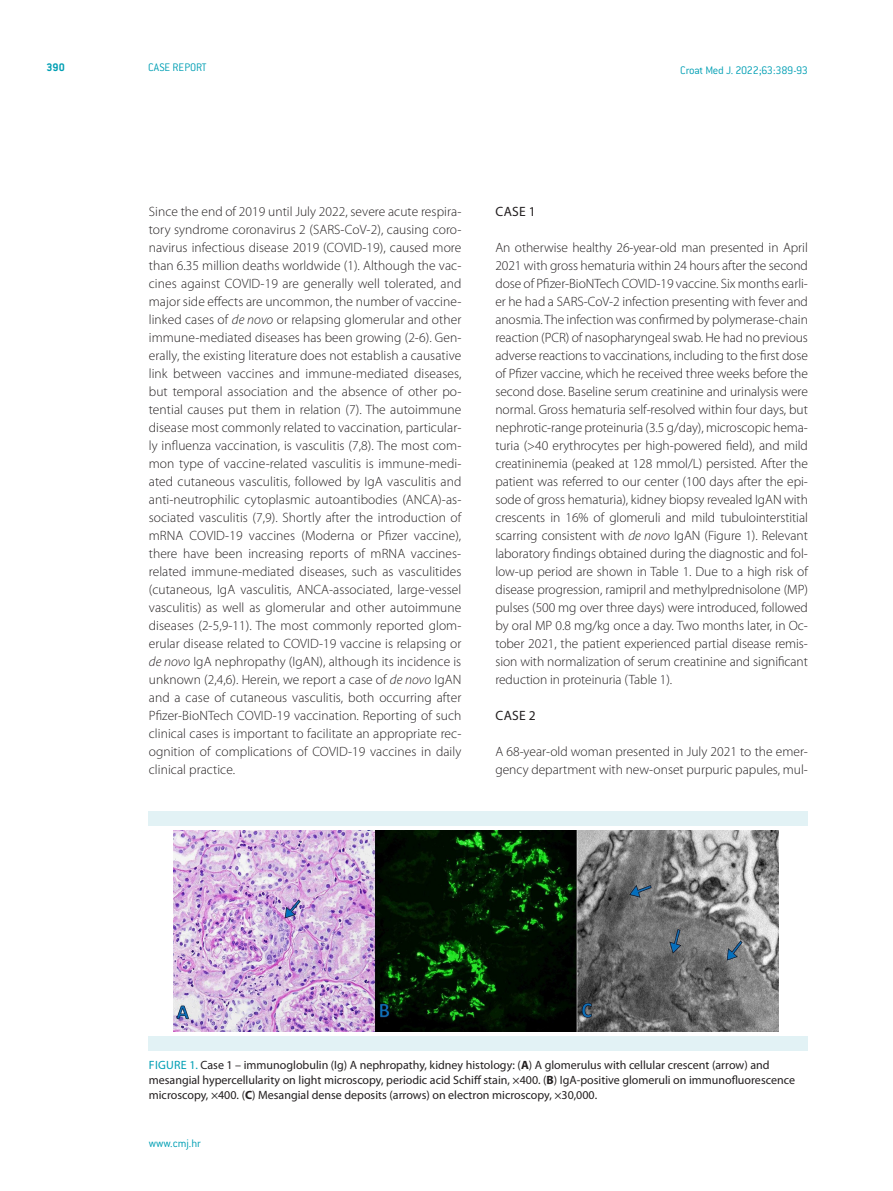
<style>
.page{position:relative;width:893px;height:1191px;background:#fff}
.page>*{position:absolute;margin:0;border:0;box-sizing:border-box;transform-origin:0 0}
.CMJ_-__body{font:300 13.5px/18px "Myriad Pro";color:#231f20;text-align:justify}
.CMJ_-_N2{font:13.5px "Myriad Pro";letter-spacing:.02em;color:#231f20}
.CMJ_-_table_title_he{font:12px/15px "Myriad Pro";color:#231f20}
.H_desni_-_ref{font:300 12px "ITC Conduit LTCE";letter-spacing:-.02em;color:#009fb4}
.H_lijevi_-_pubtype{font:300 12px "ITC Conduit LTCE";color:#009fb4}
.www_cmj_hr_na_master{font:300 12px "ITC Conduit LTCE";color:#009fb4}
.paginacija_lijevo{font:700 12px "ITC Conduit LTCE";color:#009fb4}
.s1{font-style:italic}
.s2{color:#009fb4}
.s3{font-weight:700}
</style>
<div class="page">
<img style="left:173px;top:831px;width:606px;height:200px">
<div style="left:149px;top:1035px;width:659px;height:15px;background:#e2f2f5"></div>
<div style="left:149px;top:811px;width:659px;height:15px;background:#e2f2f5"></div>
<p class="paginacija_lijevo" style="left:47px;top:60px;width:20px">390</p>
<p class="H_lijevi_-_pubtype" style="left:148px;top:61px;width:60px">CASE REPORT</p>
<p class="H_desni_-_ref" style="left:680px;top:63px;width:129px">Croat Med J. 2022;63:389-93</p>
<p class="CMJ_-__body" style="left:149px;top:202px;width:314px">Since the end of 2019 until July 2022, severe acute respira&shy;tory syndrome coronavirus 2 (SARS-CoV-2), causing coro&shy;navirus infectious disease 2019 (COVID-19), caused more than 6.35 million deaths worldwide (1). Although the vac&shy;cines against COVID-19 are generally well tolerated, and major side effects are uncommon, the number of vaccine&shy;linked cases of <span class="s1">de novo</span> or relapsing glomerular and other immune-mediated diseases has been growing (2-6). Gen&shy;erally, the existing literature does not establish a causative link between vaccines and immune-mediated diseases, but temporal association and the absence of other po&shy;tential causes put them in relation (7). The autoimmune disease most commonly related to vaccination, particular&shy;ly influenza vaccination, is vasculitis (7,8). The most com&shy;mon type of vaccine-related vasculitis is immune-medi&shy;ated cutaneous vasculitis, followed by IgA vasculitis and anti-neutrophilic cytoplasmic autoantibodies (ANCA)-as&shy;sociated vasculitis (7,9). Shortly after the introduction of mRNA COVID-19 vaccines (Moderna or Pfizer vaccine), there have been increasing reports of mRNA vaccines&shy;related immune-mediated diseases, such as vasculitides (cutaneous, IgA vasculitis, ANCA-associated, large-vessel vasculitis) as well as glomerular and other autoimmune diseases (2-5,9-11). The most commonly reported glom&shy;erular disease related to COVID-19 vaccine is relapsing or <span class="s1">de novo</span> IgA nephropathy (IgAN), although its incidence is unknown (2,4,6). Herein, we report a case of <span class="s1">de novo</span> IgAN and a case of cutaneous vasculitis, both occurring after Pfizer-BioNTech COVID-19 vaccination. Reporting of such clinical cases is important to facilitate an appropriate rec&shy;ognition of complications of COVID-19 vaccines in daily clinical practice.</p>
<p class="CMJ_-_N2" style="left:495px;top:203px;width:42px">CASE 1</p>
<p class="CMJ_-__body" style="left:495px;top:238px;width:314px">An otherwise healthy 26-year-old man presented in April 2021 with gross hematuria within 24 hours after the second dose of Pfizer-BioNTech COVID-19 vaccine. Six months earli&shy;er he had a SARS-CoV-2 infection presenting with fever and anosmia. The infection was confirmed by polymerase-chain reaction (PCR) of nasopharyngeal swab. He had no previous adverse reactions to vaccinations, including to the first dose of Pfizer vaccine, which he received three weeks before the second dose. Baseline serum creatinine and urinalysis were normal. Gross hematuria self-resolved within four days, but nephrotic-range proteinuria (3.5 g/day), microscopic hema&shy;turia (&gt;40 erythrocytes per high-powered field), and mild creatininemia (peaked at 128 mmol/L) persisted. After the patient was referred to our center (100 days after the epi&shy;sode of gross hematuria), kidney biopsy revealed IgAN with crescents in 16% of glomeruli and mild tubulointerstitial scarring consistent with <span class="s1">de novo</span> IgAN (Figure 1). Relevant laboratory findings obtained during the diagnostic and fol&shy;low-up period are shown in Table 1. Due to a high risk of disease progression, ramipril and methylprednisolone (MP) pulses (500 mg over three days) were introduced, followed by oral MP 0.8 mg/kg once a day. Two months later, in Oc&shy;tober 2021, the patient experienced partial disease remis&shy;sion with normalization of serum creatinine and significant reduction in proteinuria (Table 1).</p>
<p class="CMJ_-_N2" style="left:495px;top:707px;width:42px">CASE 2</p>
<p class="CMJ_-__body" style="left:495px;top:742px;width:314px">A 68-year-old woman presented in July 2021 to the emer&shy;gency department with new-onset purpuric papules, mul-</p>
<p class="CMJ_-_table_title_he" style="left:149px;top:1056px;width:648px"><span class="s2">Fig ure 1.</span> Case 1 – immunoglobulin (Ig) A nephropathy, kidney histology: (<span class="s3">A</span>) A glomerulus with cellular crescent (arrow) and mesangial hypercellularity on light microscopy, periodic acid Schiff stain, ×400. (<span class="s3">B</span>) IgA-positive glomeruli on immunofluorescence microscopy, ×400. (<span class="s3">C</span>) Mesangial dense deposits (arrows) on electron microscopy, ×30,000.</p>
<p class="www_cmj_hr_na_master" style="left:149px;top:1136px;width:54px">www.cmj.hr</p>
</div>
